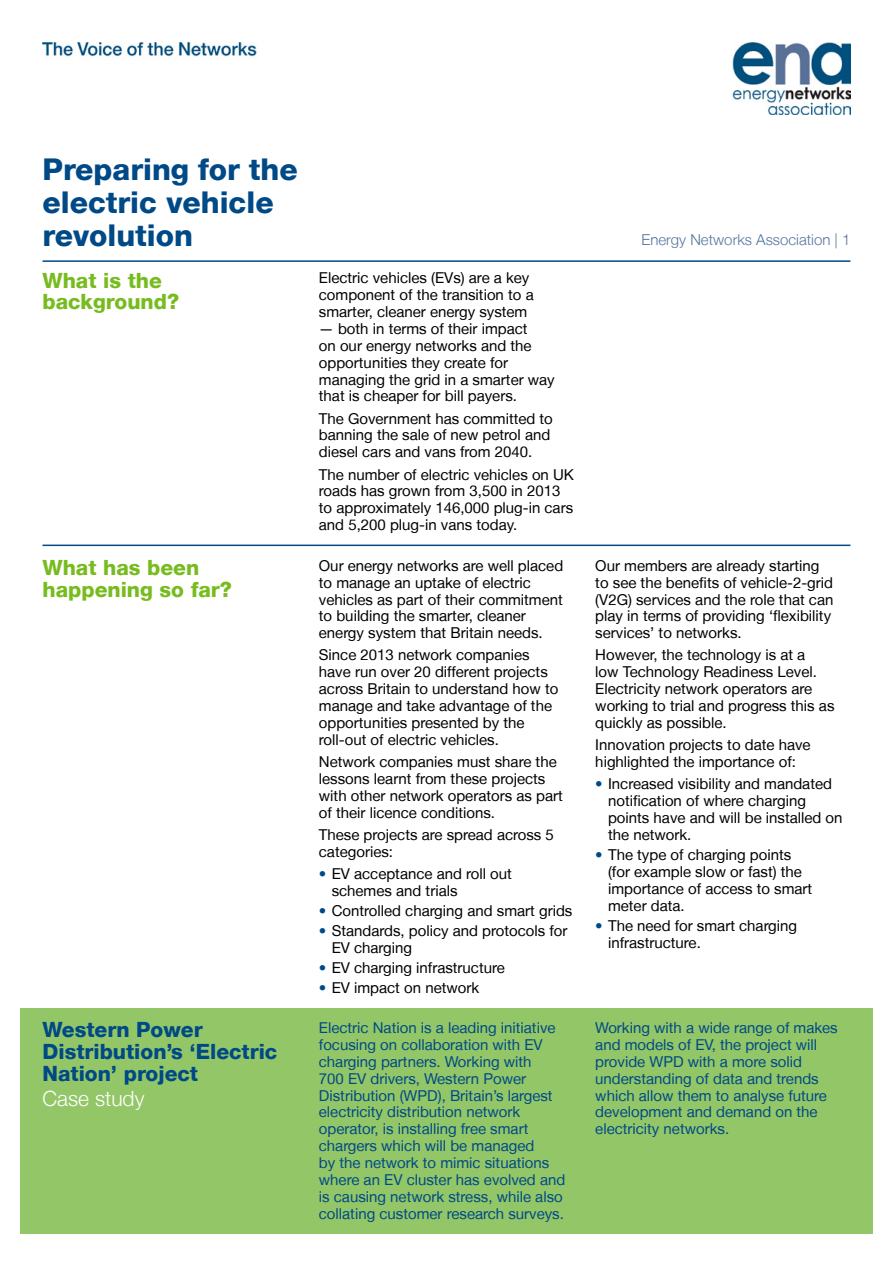
<style>
.page{position:relative;width:893px;height:1263px;background:#fff}
.page>*{position:absolute;margin:0;border:0;box-sizing:border-box;transform-origin:0 0}
.t1{font:800 30px/33px "Helvetica Neue LT";color:#004987}
.t2{font:800 21px/21.8px "Helvetica Neue LT";color:#004987}
.t3{font:800 21px/21.8px "Helvetica Neue LT";color:#77bc1f}
.t4{font:300 21px "Helvetica Neue LT";color:#fff}
.t5{font:15px/16.8px "Helvetica Neue LT";color:#000}
.t6{font:15px/16.8px "Helvetica Neue LT";color:#004987}
.t7{font:300 15px "Helvetica Neue LT";color:#54769d}
.s1{color:#004987}
</style>
<div class="page">
<img style="left:43px;top:43px;width:214px;height:14px">
<img style="left:732px;top:43px;width:119px;height:72px">
<div style="left:20px;top:1008px;width:853px;height:225px;background:#92c667"></div>
<hr style="left:43px;top:545px;width:807px;height:1px;background:#004987">
<hr style="left:43px;top:260px;width:807px;height:2px;background:#004987">
<h1 class="t1" style="left:43px;top:153px;width:257px">Preparing for the electric vehicle revolution</h1>
<p class="t7" style="left:641px;top:231px;width:210px">Energy Networks Association | 1</p>
<h2 class="t3" style="left:43px;top:269px;width:138px">What is the background?</h2>
<p class="t5" style="left:319px;top:269px;width:216px">Electric vehicles (EVs) are a key component of the transition to a smarter, cleaner energy system</p>
<p class="t5" style="left:319px;top:320px;width:237px">— both in terms of their impact<br>on our energy networks and the opportunities they create for managing the grid in a smarter way that is cheaper for bill payers.</p>
<p class="t5" style="left:319px;top:410px;width:235px">The Government has committed to banning the sale of new petrol and diesel cars and vans from 2040.</p>
<p class="t5" style="left:319px;top:466px;width:257px">The number of electric vehicles on UK roads has grown from 3,500 in 2013 to approximately 146,000 plug-in cars and 5,200 plug-in vans today.</p>
<h2 class="t3" style="left:43px;top:557px;width:191px">What has been happening so far?</h2>
<p class="t5" style="left:319px;top:557px;width:246px">Our energy networks are well placed to manage an uptake of electric vehicles as part of their commitment to building the smarter, cleaner energy system that Britain needs.</p>
<p class="t5" style="left:319px;top:646px;width:241px">Since 2013 network companies have run over 20 different projects across Britain to understand how to manage and take advantage of the opportunities presented by the roll-out of electric vehicles.</p>
<p class="t5" style="left:319px;top:753px;width:245px">Network companies must share the lessons learnt from these projects with other network operators as part of their licence conditions.</p>
<p class="t5" style="left:319px;top:826px;width:237px">These projects are spread across 5 categories:</p>
<p class="t5" style="left:332px;top:865px;width:182px;text-indent:-13px"><span class="s1">•</span> EV acceptance and roll out schemes and trials</p>
<p class="t5" style="left:319px;top:902px;width:255px"><span class="s1">•</span> Controlled charging and smart grids</p>
<p class="t5" style="left:332px;top:922px;width:237px;text-indent:-13px"><span class="s1">•</span> Standards, policy and protocols for<br>EV charging</p>
<p class="t5" style="left:319px;top:959px;width:187px"><span class="s1">•</span> EV charging infrastructure</p>
<p class="t5" style="left:319px;top:979px;width:162px"><span class="s1">•</span> EV impact on network</p>
<p class="t5" style="left:595px;top:557px;width:240px">Our members are already starting to see the benefits of vehicle-2-grid (V2G) services and the role that can play in terms of providing ‘flexibility services’ to networks.</p>
<p class="t5" style="left:595px;top:646px;width:241px">However, the technology is at a<br>low Technology Readiness Level.<br>Electricity network operators are working to trial and progress this as quickly as possible.</p>
<p class="t5" style="left:595px;top:736px;width:217px">Innovation projects to date have highlighted the importance of:</p>
<p class="t5" style="left:608px;top:775px;width:236px;text-indent:-13px"><span class="s1">•</span> Increased visibility and mandated notification of where charging points have and will be installed on the network.</p>
<p class="t5" style="left:608px;top:846px;width:206px;text-indent:-13px"><span class="s1">•</span> The type of charging points (for example slow or fast) the importance of access to smart meter data.</p>
<p class="t5" style="left:608px;top:917px;width:191px;text-indent:-13px"><span class="s1">•</span> The need for smart charging infrastructure.</p>
<h2 class="t2" style="left:43px;top:1019px;width:236px">Western Power<br>Distribution’s ‘Electric<br>Nation’ project</h2>
<h2 class="t4" style="left:43px;top:1085px;width:103px">Case study</h2>
<p class="t6" style="left:319px;top:1019px;width:248px">Electric Nation is a leading initiative focusing on collaboration with EV charging partners. Working with<br>700 EV drivers, Western Power Distribution (WPD), Britain’s largest electricity distribution network operator, is installing free smart chargers which will be managed<br>by the network to mimic situations where an EV cluster has evolved and is causing network stress, while also collating customer research surveys.</p>
<p class="t6" style="left:595px;top:1019px;width:244px">Working with a wide range of makes and models of EV, the project will provide WPD with a more solid understanding of data and trends which allow them to analyse future development and demand on the electricity networks.</p>
</div>
